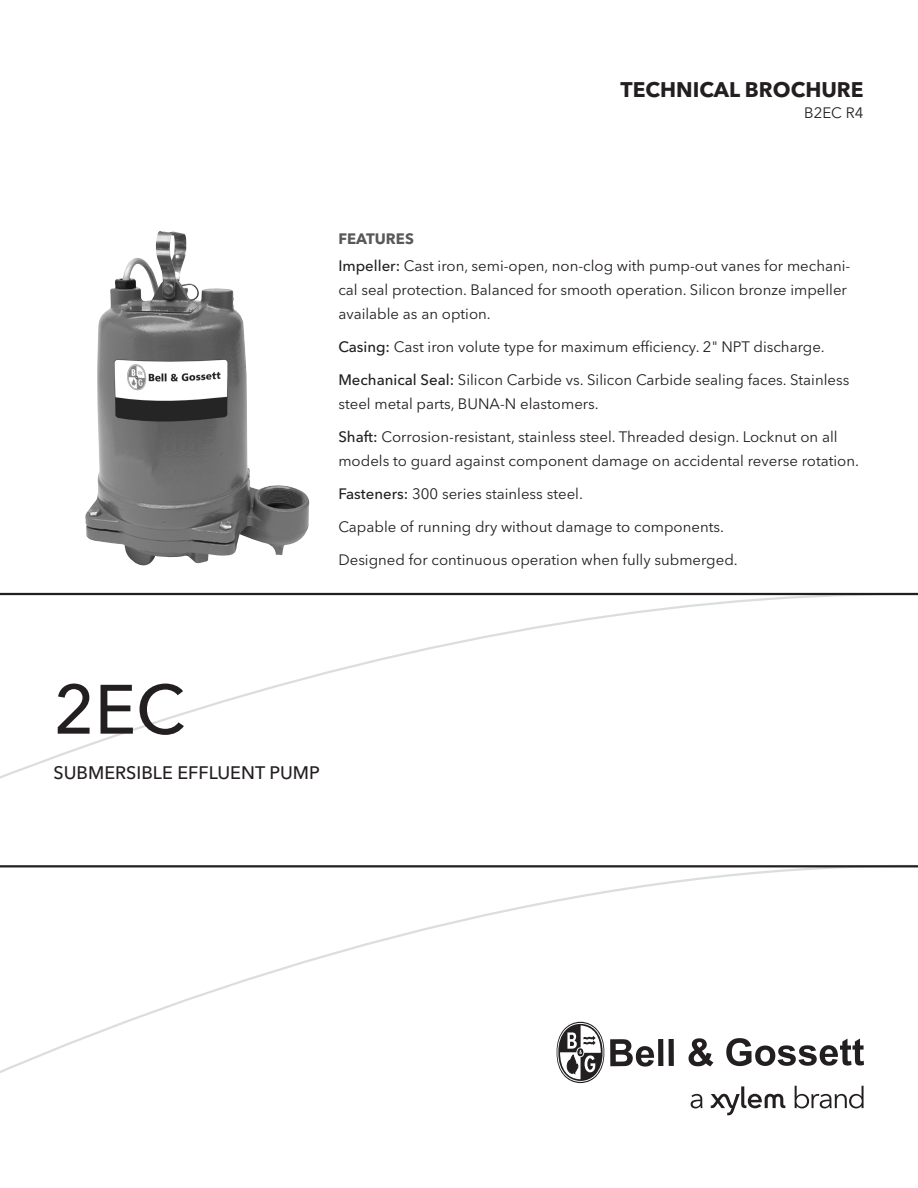
<style>
.page{position:relative;width:918px;height:1188px;background:#fff}
.page>*{position:absolute;margin:0;border:0;box-sizing:border-box;transform-origin:0 0}
.t1{font:500 69px "Avenir Next LT Pro";color:#231f20}
.t2{font:700 21px "Avenir Next LT Pro";color:#231f20}
.t3{font:500 18px "Avenir Next LT Pro";color:#231f20}
.t4{font:15px/24px "Avenir Next LT Pro";color:#231f20}
.t5{font:700 15px "Avenir Next LT Pro";color:#57585a}
.s1{font-weight:500}
</style>
<div class="page">
<img style="left:85px;top:231px;width:225px;height:335px">
<svg style="left:0;top:592px;width:918px;height:491px"></svg>
<hr style="left:0;top:593px;width:918px;height:2px;background:#231f20">
<hr style="left:0;top:865px;width:918px;height:2px;background:#231f20">
<svg style="left:557px;top:1023px;width:47px;height:59px"></svg>
<svg style="left:689px;top:1038px;width:24px;height:28px"></svg>
<svg style="left:669px;top:1039px;width:5px;height:27px"></svg>
<svg style="left:610px;top:1039px;width:53px;height:28px"></svg>
<svg style="left:726px;top:1038px;width:138px;height:28px"></svg>
<svg style="left:691px;top:1094px;width:12px;height:14px"></svg>
<svg style="left:795px;top:1086px;width:69px;height:22px"></svg>
<svg style="left:711px;top:1086px;width:74px;height:29px"></svg>
<p class="t2" style="left:621px;top:77px;width:244px">TECHNICAL BROCHURE</p>
<p class="t4" style="left:804px;top:101px;width:61px">B2EC R4</p>
<p class="t5" style="left:338px;top:229px;width:77px">FEATURES</p>
<p class="t4" style="left:338px;top:253px;width:514px"><span class="s1">Impeller:</span> Cast iron, semi-open, non-clog with pump-out vanes for mechani&shy;cal seal protection. Balanced for smooth operation. Silicon bronze impeller available as an option.</p>
<p class="t4" style="left:338px;top:334px;width:488px"><span class="s1">Casing:</span> Cast iron volute type for maximum efficiency. 2" NPT discharge.</p>
<p class="t4" style="left:338px;top:367px;width:513px"><span class="s1">Mechanical Seal:</span> Silicon Carbide vs. Silicon Carbide sealing faces. Stainless steel metal parts, BUNA-N elastomers.</p>
<p class="t4" style="left:338px;top:424px;width:522px"><span class="s1">Shaft:</span> Corrosion-resistant, stainless steel. Threaded design. Locknut on all models to guard against component damage on accidental reverse rotation.</p>
<p class="t4" style="left:338px;top:481px;width:246px"><span class="s1">Fasteners:</span> 300 series stainless steel.</p>
<p class="t4" style="left:338px;top:514px;width:387px">Capable of running dry without damage to components.</p>
<p class="t4" style="left:338px;top:547px;width:401px">Designed for continuous operation when fully submerged.</p>
<p class="t1" style="left:54px;top:668px;width:133px">2EC</p>
<p class="t3" style="left:54px;top:762px;width:268px">SUBMERSIBLE EFFLUENT PUMP</p>
</div>
